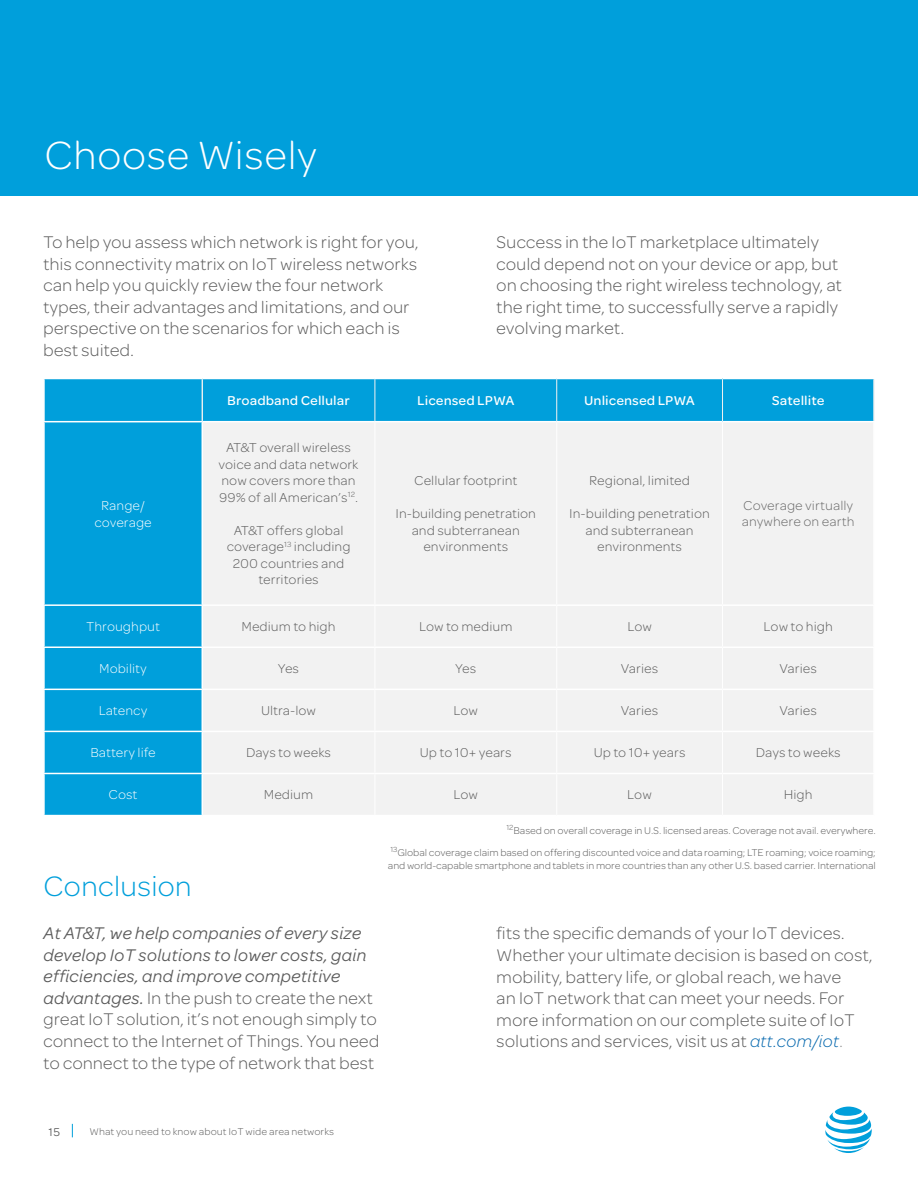
<style>
.page{position:relative;width:918px;height:1188px;background:#fff}
.page>*{position:absolute;margin:0;border:0;box-sizing:border-box;transform-origin:0 0}
.t1{font:42px "Omnes ATTII Light";color:#fff}
.t2{font:30px "Omnes ATTII Light";letter-spacing:-.01em;color:#009fdb}
.t3{font:18px/21.6px "Omnes ATTII Light";letter-spacing:-.01em;color:#5a5a5a}
.t4{font:italic 18px/21.6px "Omnes ATTII";letter-spacing:-.01em;color:#5a5a5a}
.t5{font:13.65px/16.5px "Omnes ATTII Light";color:#5a5a5a;text-align:center}
.t6{font:13.65px/17px "Omnes ATTII Light";color:#fff;text-align:center}
.t7{font:13.65px "Omnes ATTII Medium";color:#fff}
.t8{font:13.65px/16.5px "Omnes ATTII Light";color:#666}
.t9{font:12px "Omnes ATTII";color:#5a5a5a}
.t10{font:10.5px/22px "Omnes ATTII Light";letter-spacing:-.01em;color:#5a5a5a;text-align:right}
.s1{font-family:"Omnes ATTII";font-style:italic}
.s2{font-style:italic;color:#0568ae}
.s3{color:#959595}
</style>
<div class="page">
<svg style="left:825px;top:1107px;width:47px;height:46px"></svg>
<svg style="left:72px;top:1124px;width:1px;height:13px"></svg>
<div style="left:45px;top:379px;width:677px;height:436px;background:#009fdb"></div>
<div style="left:723px;top:378px;width:151px;height:44px;background:#009fdb"></div>
<div style="left:203px;top:422px;width:670px;height:393px;background:#f2f2f2"></div>
<hr style="left:374px;top:379px;width:1px;height:42px;background:#f2f2f2">
<hr style="left:556px;top:379px;width:1px;height:42px;background:#f2f2f2">
<hr style="left:722px;top:379px;width:1px;height:42px;background:#f2f2f2">
<hr style="left:202px;top:379px;width:1px;height:42px;background:#f2f2f2">
<hr style="left:374px;top:422px;width:1px;height:182px;background:#fff">
<hr style="left:374px;top:606px;width:1px;height:41px;background:#fff">
<hr style="left:374px;top:648px;width:1px;height:41px;background:#fff">
<hr style="left:374px;top:690px;width:1px;height:41px;background:#fff">
<hr style="left:374px;top:732px;width:1px;height:41px;background:#fff">
<hr style="left:374px;top:774px;width:1px;height:41px;background:#fff">
<hr style="left:556px;top:422px;width:1px;height:182px;background:#fff">
<hr style="left:722px;top:422px;width:1px;height:182px;background:#fff">
<hr style="left:556px;top:606px;width:1px;height:41px;background:#fff">
<hr style="left:722px;top:606px;width:1px;height:41px;background:#fff">
<hr style="left:556px;top:648px;width:1px;height:41px;background:#fff">
<hr style="left:722px;top:648px;width:1px;height:41px;background:#fff">
<hr style="left:556px;top:690px;width:1px;height:41px;background:#fff">
<hr style="left:722px;top:690px;width:1px;height:41px;background:#fff">
<hr style="left:556px;top:732px;width:1px;height:41px;background:#fff">
<hr style="left:722px;top:732px;width:1px;height:41px;background:#fff">
<hr style="left:556px;top:774px;width:1px;height:41px;background:#fff">
<hr style="left:722px;top:774px;width:1px;height:41px;background:#fff">
<hr style="left:202px;top:604px;width:173px;height:2px;background:#fff">
<hr style="left:375px;top:604px;width:182px;height:2px;background:#fff">
<hr style="left:557px;top:604px;width:166px;height:2px;background:#fff">
<hr style="left:723px;top:604px;width:152px;height:2px;background:#fff">
<hr style="left:202px;top:647px;width:173px;height:1px;background:#fff">
<hr style="left:375px;top:647px;width:182px;height:1px;background:#fff">
<hr style="left:557px;top:647px;width:166px;height:1px;background:#fff">
<hr style="left:723px;top:647px;width:152px;height:1px;background:#fff">
<hr style="left:202px;top:689px;width:173px;height:1px;background:#fff">
<hr style="left:375px;top:689px;width:182px;height:1px;background:#fff">
<hr style="left:557px;top:689px;width:166px;height:1px;background:#fff">
<hr style="left:723px;top:689px;width:152px;height:1px;background:#fff">
<hr style="left:202px;top:731px;width:173px;height:1px;background:#fff">
<hr style="left:375px;top:731px;width:182px;height:1px;background:#fff">
<hr style="left:557px;top:731px;width:166px;height:1px;background:#fff">
<hr style="left:723px;top:731px;width:152px;height:1px;background:#fff">
<hr style="left:202px;top:773px;width:173px;height:1px;background:#fff">
<hr style="left:375px;top:773px;width:182px;height:1px;background:#fff">
<hr style="left:557px;top:773px;width:166px;height:1px;background:#fff">
<hr style="left:723px;top:773px;width:152px;height:1px;background:#fff">
<hr style="left:723px;top:378px;width:152px;height:1px;background:#fff">
<hr style="left:43px;top:421px;width:159px;height:1px;background:#fff">
<hr style="left:202px;top:421px;width:173px;height:1px;background:#fff">
<hr style="left:375px;top:421px;width:182px;height:1px;background:#fff">
<hr style="left:557px;top:421px;width:166px;height:1px;background:#fff">
<hr style="left:723px;top:421px;width:152px;height:1px;background:#fff">
<hr style="left:873px;top:379px;width:2px;height:42px;background:#f2f2f2">
<hr style="left:202px;top:422px;width:1px;height:182px;background:#fff">
<hr style="left:43px;top:604px;width:159px;height:2px;background:#fff">
<hr style="left:202px;top:606px;width:1px;height:41px;background:#fff">
<hr style="left:43px;top:647px;width:159px;height:1px;background:#fff">
<hr style="left:202px;top:648px;width:1px;height:41px;background:#fff">
<hr style="left:43px;top:689px;width:159px;height:1px;background:#fff">
<hr style="left:202px;top:690px;width:1px;height:41px;background:#fff">
<hr style="left:43px;top:731px;width:159px;height:1px;background:#fff">
<hr style="left:202px;top:732px;width:1px;height:41px;background:#fff">
<hr style="left:43px;top:773px;width:159px;height:1px;background:#fff">
<hr style="left:202px;top:774px;width:1px;height:41px;background:#fff">
<div style="left:0;top:0;width:918px;height:196px;background:#009fdb"></div>
<h1 class="t1" style="left:44px;top:127px;width:275px">Choose Wisely</h1>
<p class="t3" style="left:43px;top:231px;width:377px">To help you assess which network is right for you, this connectivity matrix on IoT wireless networks can help you quickly review the four network types, their advantages and limitations, and our perspective on the scenarios for which each is best suited.</p>
<p class="t3" style="left:496px;top:231px;width:347px">Success in the IoT marketplace ultimately could depend not on your device or app, but on choosing the right wireless technology, at the right time, to successfully serve a rapidly evolving market.</p>
<p class="t6" style="left:94px;top:496px;width:59px">Range/ coverage</p>
<p class="t7" style="left:227px;top:391px;width:124px">Broadband Cellular</p>
<p class="t7" style="left:417px;top:391px;width:99px">Licensed LPWA</p>
<p class="t7" style="left:584px;top:391px;width:112px">Unlicensed LPWA</p>
<p class="t7" style="left:772px;top:391px;width:54px">Satellite</p>
<p class="t5" style="left:219px;top:439px;width:142px">AT&amp;T overall wireless voice and data network now covers more than<br>99% of all American’s<sup>12</sup>.</p>
<p class="t5" style="left:227px;top:522px;width:125px">AT&amp;T offers global coverage<sup>13</sup> including<br>200 countries and territories</p>
<p class="t5" style="left:414px;top:472px;width:105px">Cellular footprint</p>
<p class="t5" style="left:395px;top:505px;width:142px">In-building penetration and subterranean environments</p>
<p class="t5" style="left:589px;top:472px;width:102px">Regional, limited</p>
<p class="t5" style="left:569px;top:505px;width:142px">In-building penetration and subterranean environments</p>
<p class="t8" style="left:742px;top:497px;width:114px">Coverage virtually anywhere on earth</p>
<p class="t6" style="left:86px;top:618px;width:75px">Throughput</p>
<p class="t5" style="left:242px;top:618px;width:96px">Medium to high</p>
<p class="t5" style="left:419px;top:618px;width:95px">Low to medium</p>
<p class="t5" style="left:627px;top:618px;width:26px">Low</p>
<p class="t5" style="left:764px;top:618px;width:71px">Low to high</p>
<p class="t6" style="left:99px;top:660px;width:49px">Mobility</p>
<p class="t5" style="left:278px;top:660px;width:23px">Yes</p>
<p class="t5" style="left:455px;top:660px;width:23px">Yes</p>
<p class="t5" style="left:621px;top:660px;width:39px">Varies</p>
<p class="t5" style="left:780px;top:660px;width:39px">Varies</p>
<p class="t6" style="left:99px;top:702px;width:50px">Latency</p>
<p class="t5" style="left:261px;top:702px;width:57px">Ultra-low</p>
<p class="t5" style="left:454px;top:702px;width:26px">Low</p>
<p class="t5" style="left:621px;top:702px;width:39px">Varies</p>
<p class="t5" style="left:780px;top:702px;width:39px">Varies</p>
<p class="t6" style="left:90px;top:744px;width:67px">Battery life</p>
<p class="t5" style="left:246px;top:744px;width:87px">Days to weeks</p>
<p class="t5" style="left:420px;top:744px;width:93px">Up to 10+ years</p>
<p class="t5" style="left:594px;top:744px;width:93px">Up to 10+ years</p>
<p class="t5" style="left:756px;top:744px;width:87px">Days to weeks</p>
<p class="t6" style="left:109px;top:786px;width:31px">Cost</p>
<p class="t5" style="left:264px;top:786px;width:51px">Medium</p>
<p class="t5" style="left:454px;top:786px;width:26px">Low</p>
<p class="t5" style="left:627px;top:786px;width:26px">Low</p>
<p class="t5" style="left:784px;top:786px;width:30px">High</p>
<p class="t10" style="left:390px;top:819px;width:487px"><sup>12</sup>Based on overall coverage in U.S. licensed areas. Coverage not avail. everywhere.<br><sup>13</sup>Global coverage claim based on offering discounted voice and data roaming; LTE roaming; voice roaming;</p>
<p class="t10" style="left:388px;top:854px;width:489px">and world-capable smartphone and tablets in more countries than any other U.S. based carrier. International</p>
<h2 class="t2" style="left:43px;top:866px;width:150px">Conclusion</h2>
<p class="t4" style="left:43px;top:921px;width:325px">At AT&amp;T, we help companies of every size develop IoT solutions to lower costs, gain efficiencies, and improve competitive</p>
<p class="t3" style="left:43px;top:987px;width:338px"><span class="s1">advantages.</span> In the push to create the next great IoT solution, it’s not enough simply to connect to the Internet of Things. You need to connect to the type of network that best</p>
<p class="t9" style="left:49px;top:1124px;width:13px">15</p>
<p class="t10" style="left:90px;top:1121px;width:246px">What you need to know about IoT wide area networks</p>
<p class="t3" style="left:496px;top:922px;width:378px">fits the specific demands of your IoT devices.<br>Whether your ultimate decision is based on cost, mobility, battery life, or global reach, we have<br>an IoT network that can meet your needs. For more information on our complete suite of IoT solutions and services, visit us at <span class="s2">att.com/iot</span><span class="s3">.</span></p>
</div>
